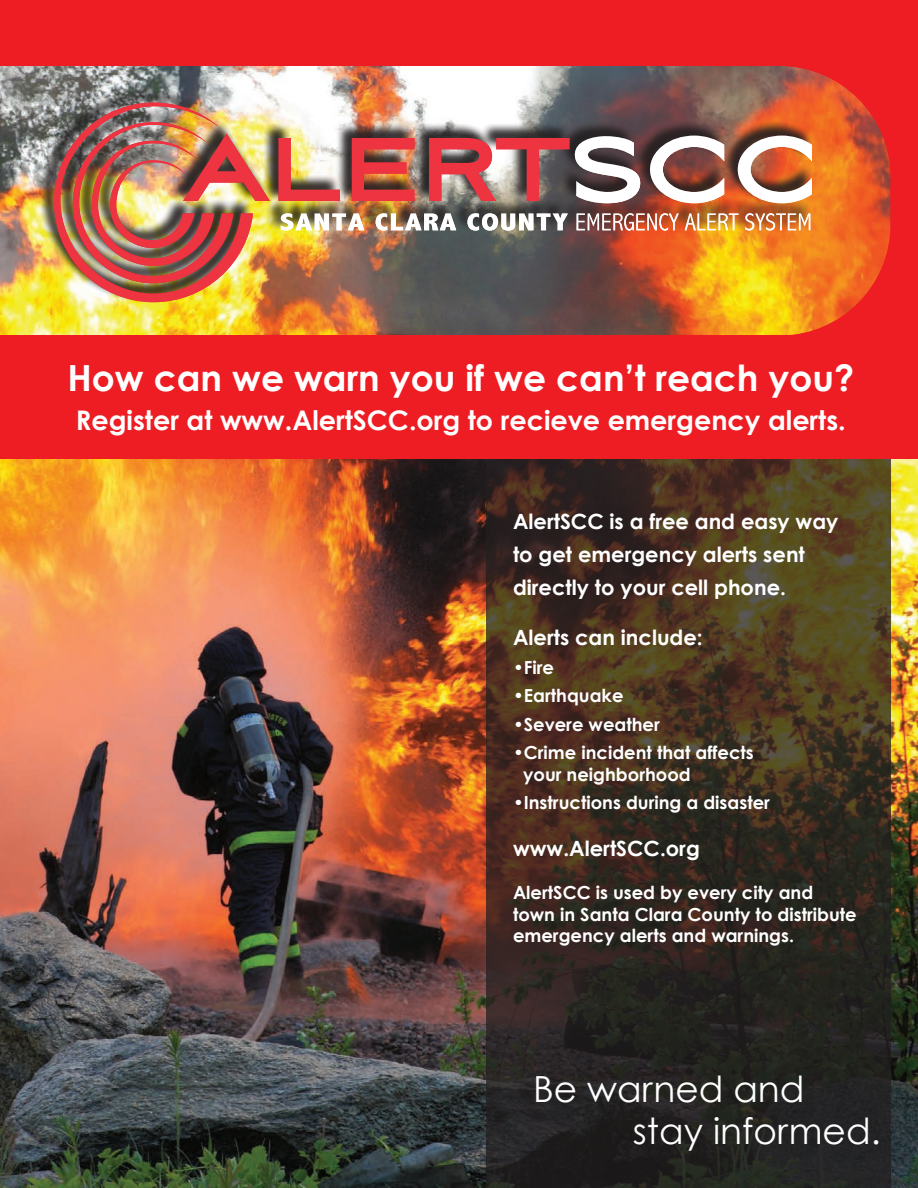
<style>
.page{position:relative;width:918px;height:1188px;background:#fff}
.page>*{position:absolute;margin:0;border:0;box-sizing:border-box;transform-origin:0 0}
.t1{font:700 36px "Century Gothic";color:#fff}
.t2{font:36px/42px "Century Gothic";color:#fff}
.t3{font:700 27px "Century Gothic";color:#fff}
.t4{font:700 21px/33px "Century Gothic";color:#fff}
.t5{font:700 18px/21.6px "Century Gothic";color:#fff}
</style>
<div class="page">
<img style="left:0;top:66px;width:918px;height:1122px">
<div style="left:39px;top:87px;width:774px;height:216px;background:#231f20;opacity:.75"></div>
<img style="left:54px;top:103px;width:216px;height:199px">
<svg style="left:278px;top:138px;width:62px;height:63px"></svg>
<img style="left:352px;top:138px;width:62px;height:63px">
<svg style="left:429px;top:136px;width:112px;height:67px;background:#c1686b"></svg>
<svg style="left:281px;top:213px;width:83px;height:18px"></svg>
<svg style="left:376px;top:213px;width:80px;height:18px"></svg>
<svg style="left:467px;top:213px;width:74px;height:18px"></svg>
<img style="left:541px;top:0;width:377px;height:336px">
<div style="left:0;top:0;width:551px;height:66px;background:#ee1d23"></div>
<div style="left:0;top:336px;width:918px;height:123px;background:#ee1d23"></div>
<svg style="left:486px;top:459px;width:405px;height:729px;background:#392d20"></svg>
<h1 class="t1" style="left:67px;top:356px;width:788px">How can we warn you if we can’t reach you?</h1>
<h2 class="t3" style="left:76px;top:403px;width:771px">Register at www.AlertSCC.org to recieve emergency alerts.</h2>
<p class="t4" style="left:513px;top:504px;width:327px">AlertSCC is a free and easy way to get emergency alerts sent directly to your cell phone.</p>
<p class="t4" style="left:513px;top:621px;width:191px">Alerts can include:</p>
<p class="t5" style="left:513px;top:656px;width:43px">•Fire</p>
<p class="t5" style="left:513px;top:684px;width:112px">•Earthquake</p>
<p class="t5" style="left:513px;top:713px;width:148px">•Severe weather</p>
<p class="t5" style="left:523px;top:741px;width:232px;text-indent:-10px">•Crime incident that affects your neighborhood</p>
<p class="t5" style="left:513px;top:791px;width:259px">•Instructions during a disaster</p>
<p class="t4" style="left:513px;top:831px;width:188px">www.AlertSCC.org</p>
<p class="t5" style="left:513px;top:882px;width:345px">AlertSCC is used by every city and town in Santa Clara County to distribute emergency alerts and warnings.</p>
<h1 class="t2" style="left:633px;top:1067px;width:249px;text-indent:-100px">Be warned and stay informed.</h1>
</div>
